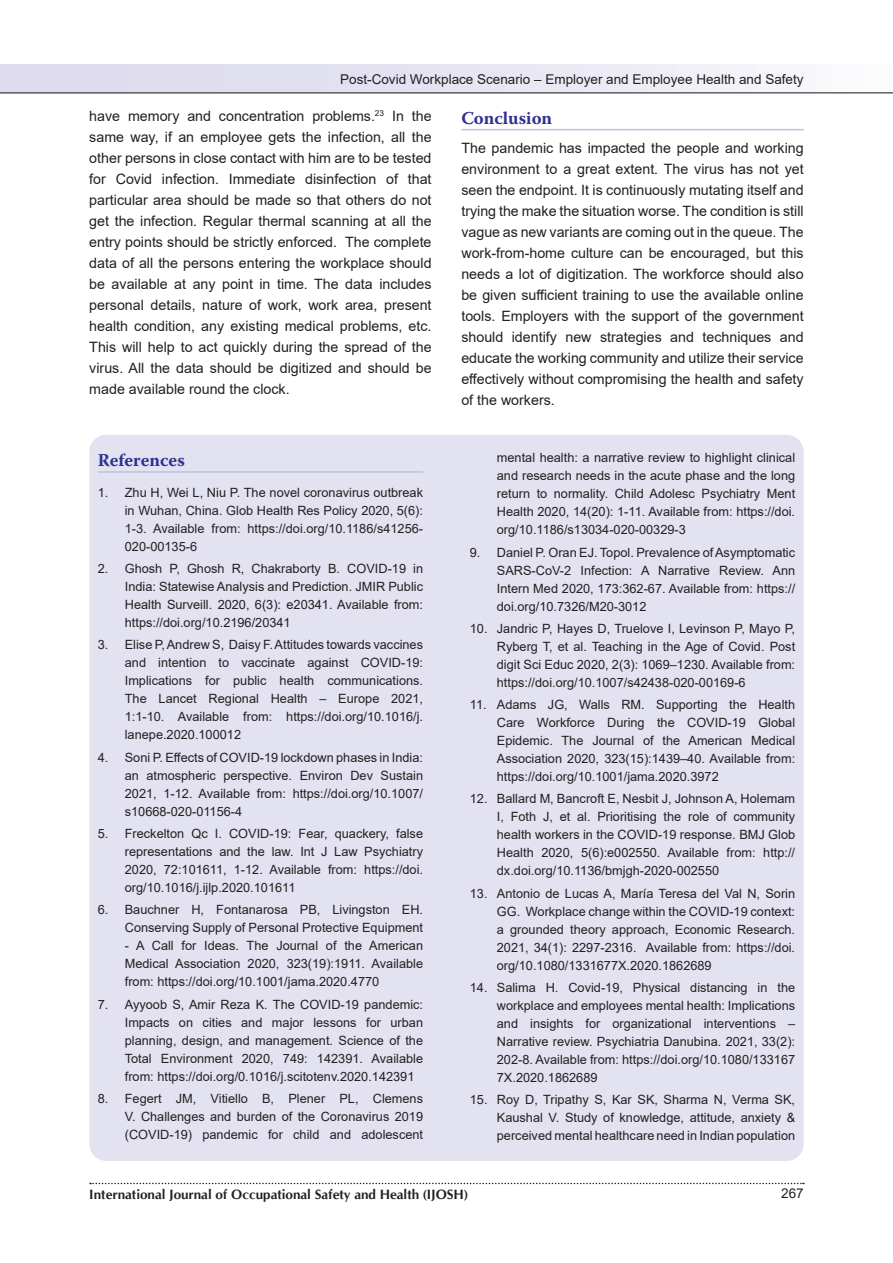
<style>
.page{position:relative;width:893px;height:1263px;background:#fff}
.page>*{position:absolute;margin:0;border:0;box-sizing:border-box;transform-origin:0 0}
.t1{font:700 18px "Warnock Pro";color:#2e3092}
.t2{font:14.25px/21px "Arial";color:#231f20;text-align:justify}
.t3{font:13.5px "Arial";color:#231f20}
.t4{font:700 13.5px "CG Omega";color:#231f20}
.t5{font:12.75px/18px "Arial";color:#231f20;text-align:justify}
</style>
<div class="page">
<div style="left:0;top:65px;width:893px;height:29px;background:linear-gradient(to right,#d8d6eb,#f8f8fb)"></div>
<svg style="left:90px;top:1183px;width:714px;height:1px"></svg>
<svg style="left:0;top:65px;width:1px;height:27px"></svg>
<hr style="left:0;top:92px;width:893px;height:2px;background:#636366">
<div style="left:89px;top:435px;width:715px;height:726px;background:#e3e2f1;border-radius:17px"></div>
<hr style="left:461px;top:129px;width:343px;height:1px;background:#c2bfde">
<hr style="left:98px;top:471px;width:325px;height:2px;background:#c2bfde">
<p class="t3" style="left:340px;top:70px;width:465px">Post-Covid Workplace Scenario – Employer and Employee Health and Safety</p>
<p class="t2" style="left:89px;top:105px;width:344px">have memory and concentration problems.<sup>23</sup> In the same way, if an employee gets the infection, all the other persons in close contact with him are to be tested for Covid infection. Immediate disinfection of that particular area should be made so that others do not get the infection. Regular thermal scanning at all the entry points should be strictly enforced. The complete data of all the persons entering the workplace should be available at any point in time. The data includes personal details, nature of work, work area, present health condition, any existing medical problems, etc.<br>This will help to act quickly during the spread of the virus. All the data should be digitized and should be made available round the clock.</p>
<h1 class="t1" style="left:461px;top:107px;width:92px">Conclusion</h1>
<p class="t2" style="left:461px;top:138px;width:344px">The pandemic has impacted the people and working environment to a great extent. The virus has not yet seen the endpoint. It is continuously mutating itself and trying the make the situation worse. The condition is still vague as new variants are coming out in the queue. The work-from-home culture can be encouraged, but this needs a lot of digitization. The workforce should also be given sufficient training to use the available online tools. Employers with the support of the government should identify new strategies and techniques and educate the working community and utilize their service effectively without compromising the health and safety of the workers.</p>
<h1 class="t1" style="left:98px;top:449px;width:89px">References</h1>
<p class="t5" style="left:125px;top:483px;width:300px;text-indent:-27px">1. Zhu H, Wei L, Niu P. The novel coronavirus outbreak in Wuhan, China. Glob Health Res Policy 2020, 5(6):<br>1-3. Available from: https://doi.org/10.1186/s41256- 020-00135-6</p>
<p class="t5" style="left:125px;top:560px;width:300px;text-indent:-27px">2. Ghosh P, Ghosh R, Chakraborty B. COVID-19 in India: Statewise Analysis and Prediction. JMIR Public Health Surveill. 2020, 6(3): e20341. Available from: https://doi.org/10.2196/20341</p>
<p class="t5" style="left:125px;top:636px;width:300px;text-indent:-27px">3. Elise P, Andrew S, Daisy F. Attitudes towards vaccines and intention to vaccinate against COVID-19:<br>Implications for public health communications.<br>The Lancet Regional Health – Europe 2021, 1:1-10. Available from: https://doi.org/10.1016/j. lanepe.2020.100012</p>
<p class="t5" style="left:125px;top:748px;width:300px;text-indent:-27px">4. Soni P. Effects of COVID-19 lockdown phases in India: an atmospheric perspective. Environ Dev Sustain 2021, 1-12. Available from: https://doi.org/10.1007/ s10668-020-01156-4</p>
<p class="t5" style="left:125px;top:824px;width:300px;text-indent:-27px">5. Freckelton Qc I. COVID-19: Fear, quackery, false representations and the law. Int J Law Psychiatry 2020, 72:101611, 1-12. Available from: https://doi. org/10.1016/j.ijlp.2020.101611</p>
<p class="t5" style="left:98px;top:901px;width:327px;text-align:right">6. Bauchner H, Fontanarosa PB, Livingston EH.<br>Conserving Supply of Personal Protective Equipment</p>
<p class="t5" style="left:125px;top:937px;width:300px">- A Call for Ideas. The Journal of the American Medical Association 2020, 323(19):1911. Available from: https://doi.org/10.1001/jama.2020.4770</p>
<p class="t5" style="left:125px;top:995px;width:300px;text-indent:-27px">7. Ayyoob S, Amir Reza K. The COVID-19 pandemic:<br>Impacts on cities and major lessons for urban planning, design, and management. Science of the Total Environment 2020, 749: 142391. Available from: https://doi.org/0.1016/j.scitotenv.2020.142391</p>
<p class="t5" style="left:125px;top:1089px;width:300px;text-indent:-27px">8. Fegert JM, Vitiello B, Plener PL, Clemens V. Challenges and burden of the Coronavirus 2019 (COVID-19) pandemic for child and adolescent</p>
<p class="t5" style="left:497px;top:449px;width:300px">mental health: a narrative review to highlight clinical and research needs in the acute phase and the long return to normality. Child Adolesc Psychiatry Ment Health 2020, 14(20): 1-11. Available from: https://doi. org/10.1186/s13034-020-00329-3</p>
<p class="t5" style="left:497px;top:543px;width:300px;text-indent:-27px">9. Daniel P. Oran EJ. Topol. Prevalence of Asymptomatic SARS-CoV-2 Infection: A Narrative Review. Ann Intern Med 2020, 173:362-67. Available from: https:// doi.org/10.7326/M20-3012</p>
<p class="t5" style="left:497px;top:619px;width:300px;text-indent:-27px">10. Jandric P, Hayes D, Truelove I, Levinson P, Mayo P, Ryberg T, et al. Teaching in the Age of Covid. Post digit Sci Educ 2020, 2(3): 1069–1230. Available from: https://doi.org/10.1007/s42438-020-00169-6</p>
<p class="t5" style="left:497px;top:695px;width:300px;text-indent:-27px">11. Adams JG, Walls RM. Supporting the Health Care Workforce During the COVID-19 Global Epidemic. The Journal of the American Medical Association 2020, 323(15):1439–40. Available from: https://doi.org/10.1001/jama.2020.3972</p>
<p class="t5" style="left:497px;top:790px;width:300px;text-indent:-27px">12. Ballard M, Bancroft E, Nesbit J, Johnson A, Holemam I, Foth J, et al. Prioritising the role of community health workers in the COVID-19 response. BMJ Glob Health 2020, 5(6):e002550. Available from: http:// dx.doi.org/10.1136/bmjgh-2020-002550</p>
<p class="t5" style="left:497px;top:884px;width:300px;text-indent:-27px">13. Antonio de Lucas A, María Teresa del Val N, Sorin GG. Workplace change within the COVID-19 context: a grounded theory approach, Economic Research.<br>2021, 34(1): 2297-2316. Available from: https://doi. org/10.1080/1331677X.2020.1862689</p>
<p class="t5" style="left:497px;top:978px;width:300px;text-indent:-27px">14. Salima H. Covid-19, Physical distancing in the workplace and employees mental health: Implications and insights for organizational interventions – Narrative review. Psychiatria Danubina. 2021, 33(2):<br>202-8. Available from: https://doi.org/10.1080/133167<br>7X.2020.1862689</p>
<p class="t5" style="left:497px;top:1090px;width:300px;text-indent:-27px">15. Roy D, Tripathy S, Kar SK, Sharma N, Verma SK, Kaushal V. Study of knowledge, attitude, anxiety &amp; perceived mental healthcare need in Indian population</p>
<p class="t4" style="left:89px;top:1185px;width:380px">International Journal of Occupational Safety and Health (IJOSH)</p>
<p class="t3" style="left:781px;top:1184px;width:24px">267</p>
</div>
